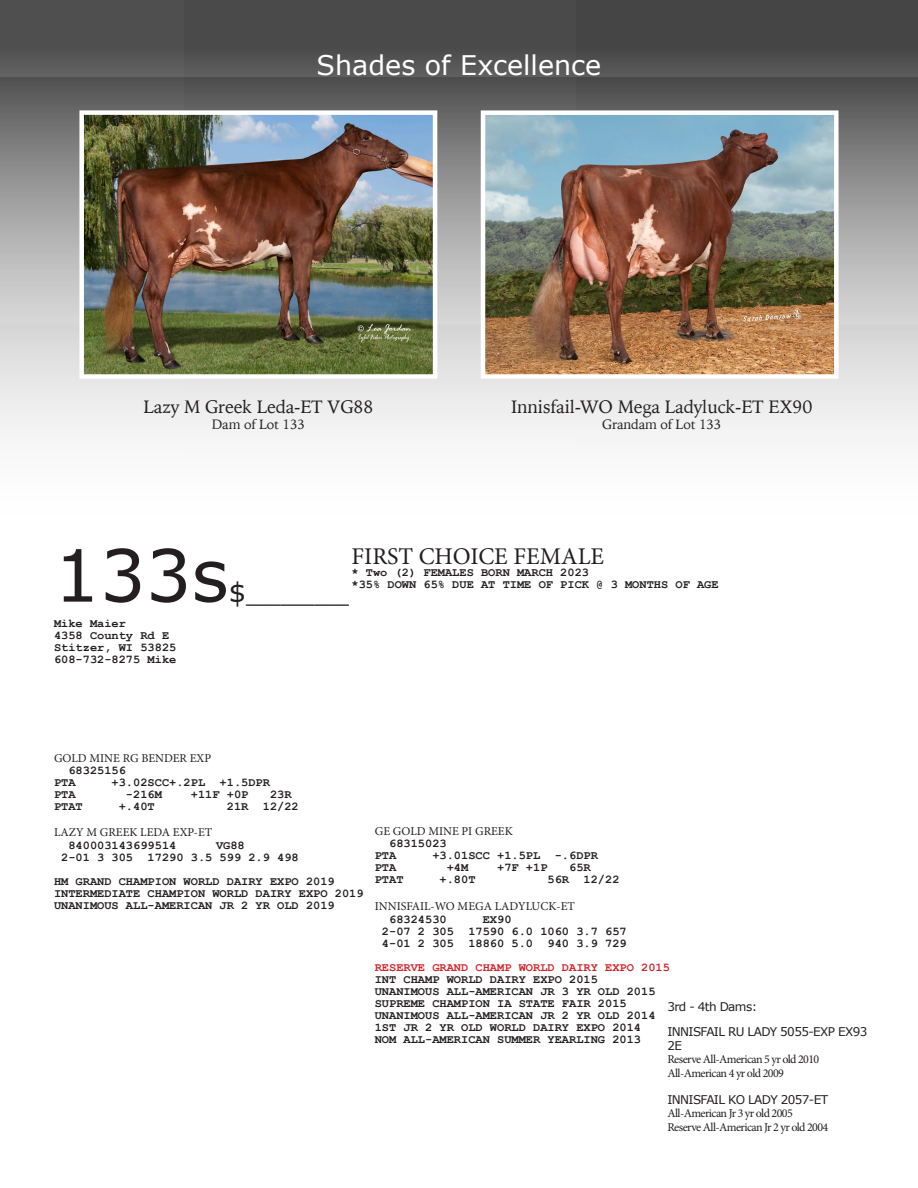
<style>
.page{position:relative;width:918px;height:1188px;background:#fff}
.page>*{position:absolute;margin:0;border:0;box-sizing:border-box;transform-origin:0 0}
.t1{font:72px "Verdana";color:#231f20}
.t2{font:27px "Verdana";color:#fff}
.t3{font:27px "Verdana";color:#231f20}
.t4{font:24px "Minion Pro";color:#231f20}
.t5{font:18px "Iowan Old Style";letter-spacing:-.01em;color:#231f20}
.t6{font:13.5px "Iowan Old Style";letter-spacing:-.01em;color:#231f20}
.t7{font:700 12px "Courier New";color:#231f20}
.t8{font:12px "Minion Pro";letter-spacing:-.045em;color:#231f20}
.t9{font:12px "Minion Pro";color:#231f20}
.t10{font:12px/13.5px "Verdana";letter-spacing:-.05em;color:#231f20}
.t11{font:700 12px "Courier New";color:#d1232a}
</style>
<div class="page">
<img style="left:0;top:0;width:918px;height:442px">
<img style="left:486px;top:115px;width:348px;height:259px">
<div style="left:481px;top:110px;width:358px;height:269px;border:4px solid #fff"></div>
<img style="left:84px;top:115px;width:348px;height:259px">
<div style="left:79px;top:110px;width:358px;height:269px;border:4px solid #fff"></div>
<p class="t2" style="left:317px;top:48px;width:286px">Shades of Excellence</p>
<p class="t5" style="left:143px;top:390px;width:231px">Lazy M Greek Leda-ET VG88</p>
<p class="t6" style="left:212px;top:412px;width:94px">Dam of Lot 133</p>
<p class="t5" style="left:511px;top:390px;width:303px">Innisfail-WO Mega Ladyluck-ET EX90</p>
<p class="t6" style="left:602px;top:412px;width:121px">Grandam of Lot 133</p>
<p class="t4" style="left:352px;top:540px;width:254px">FIRST CHOICE FEMALE</p>
<p class="t7" style="left:352px;top:565px;width:239px">* Two (2) FEMALES BORN MARCH 2023</p>
<p class="t7" style="left:352px;top:577px;width:369px">*35% DOWN 65% DUE AT TIME OF PICK @ 3 MONTHS OF AGE</p>
<p class="t1" style="left:54px;top:530px;width:176px">133s</p>
<p class="t3" style="left:229px;top:575px;width:122px">$______</p>
<p class="t7" style="left:54px;top:616px;width:73px">Mike Maier</p>
<p class="t7" style="left:54px;top:628px;width:117px">4358 County Rd E</p>
<p class="t7" style="left:54px;top:640px;width:124px">Stitzer, WI 53825</p>
<p class="t7" style="left:54px;top:652px;width:124px">608-732-8275 Mike</p>
<p class="t9" style="left:54px;top:750px;width:159px">GOLD MINE RG BENDER EXP</p>
<p class="t7" style="left:68px;top:763px;width:59px">68325156</p>
<p class="t7" style="left:54px;top:775px;width:23px">PTA</p>
<p class="t7" style="left:112px;top:775px;width:160px">+3.02SCC+.2PL +1.5DPR</p>
<p class="t7" style="left:54px;top:787px;width:23px">PTA</p>
<p class="t7" style="left:126px;top:787px;width:37px">-216M</p>
<p class="t7" style="left:191px;top:787px;width:59px">+11F +0P</p>
<p class="t7" style="left:270px;top:787px;width:23px">23R</p>
<p class="t7" style="left:54px;top:799px;width:30px">PTAT</p>
<p class="t7" style="left:119px;top:799px;width:37px">+.40T</p>
<p class="t7" style="left:227px;top:799px;width:74px">21R 12/22</p>
<p class="t9" style="left:54px;top:824px;width:160px">LAZY M GREEK LEDA EXP-ET</p>
<p class="t7" style="left:68px;top:838px;width:110px">840003143699514</p>
<p class="t7" style="left:216px;top:838px;width:30px">VG88</p>
<p class="t7" style="left:61px;top:850px;width:239px">2-01 3 305 17290 3.5 599 2.9 498</p>
<p class="t7" style="left:54px;top:874px;width:282px">HM GRAND CHAMPION WORLD DAIRY EXPO 2019</p>
<p class="t7" style="left:54px;top:886px;width:311px">INTERMEDIATE CHAMPION WORLD DAIRY EXPO 2019</p>
<p class="t7" style="left:54px;top:898px;width:282px">UNANIMOUS ALL-AMERICAN JR 2 YR OLD 2019</p>
<p class="t9" style="left:375px;top:823px;width:140px">GE GOLD MINE PI GREEK</p>
<p class="t7" style="left:389px;top:835px;width:59px">68315023</p>
<p class="t7" style="left:375px;top:847px;width:23px">PTA</p>
<p class="t7" style="left:432px;top:847px;width:167px">+3.01SCC +1.5PL -.6DPR</p>
<p class="t7" style="left:375px;top:859px;width:23px">PTA</p>
<p class="t7" style="left:447px;top:859px;width:23px">+4M</p>
<p class="t7" style="left:497px;top:859px;width:52px">+7F +1P</p>
<p class="t7" style="left:569px;top:859px;width:23px">65R</p>
<p class="t7" style="left:375px;top:871px;width:30px">PTAT</p>
<p class="t7" style="left:440px;top:871px;width:37px">+.80T</p>
<p class="t7" style="left:548px;top:871px;width:74px">56R 12/22</p>
<p class="t9" style="left:375px;top:898px;width:202px">INNISFAIL-WO MEGA LADYLUCK-ET</p>
<p class="t7" style="left:389px;top:912px;width:59px">68324530</p>
<p class="t7" style="left:483px;top:912px;width:30px">EX90</p>
<p class="t7" style="left:382px;top:924px;width:246px">2-07 2 305 17590 6.0 1060 3.7 657</p>
<p class="t7" style="left:382px;top:936px;width:246px">4-01 2 305 18860 5.0 940 3.9 729</p>
<p class="t11" style="left:375px;top:960px;width:297px">RESERVE GRAND CHAMP WORLD DAIRY EXPO 2015</p>
<p class="t7" style="left:375px;top:972px;width:225px">INT CHAMP WORLD DAIRY EXPO 2015</p>
<p class="t7" style="left:375px;top:984px;width:282px">UNANIMOUS ALL-AMERICAN JR 3 YR OLD 2015</p>
<p class="t7" style="left:375px;top:996px;width:254px">SUPREME CHAMPION IA STATE FAIR 2015</p>
<p class="t7" style="left:375px;top:1008px;width:282px">UNANIMOUS ALL-AMERICAN JR 2 YR OLD 2014</p>
<p class="t7" style="left:375px;top:1020px;width:268px">1ST JR 2 YR OLD WORLD DAIRY EXPO 2014</p>
<p class="t7" style="left:375px;top:1032px;width:268px">NOM ALL-AMERICAN SUMMER YEARLING 2013</p>
<p class="t10" style="left:667px;top:1000px;width:91px">3rd - 4th Dams:</p>
<p class="t10" style="left:667px;top:1026px;width:202px">INNISFAIL RU LADY 5055-EXP EX93<br>2E</p>
<p class="t8" style="left:667px;top:1052px;width:154px">Reserve All-American 5 yr old 2010</p>
<p class="t8" style="left:667px;top:1065px;width:118px">All-American 4 yr old 2009</p>
<p class="t10" style="left:667px;top:1093px;width:162px">INNISFAIL KO LADY 2057-ET</p>
<p class="t8" style="left:667px;top:1106px;width:127px">All-American Jr 3 yr old 2005</p>
<p class="t8" style="left:667px;top:1119px;width:162px">Reserve All-American Jr 2 yr old 2004</p>
</div>
